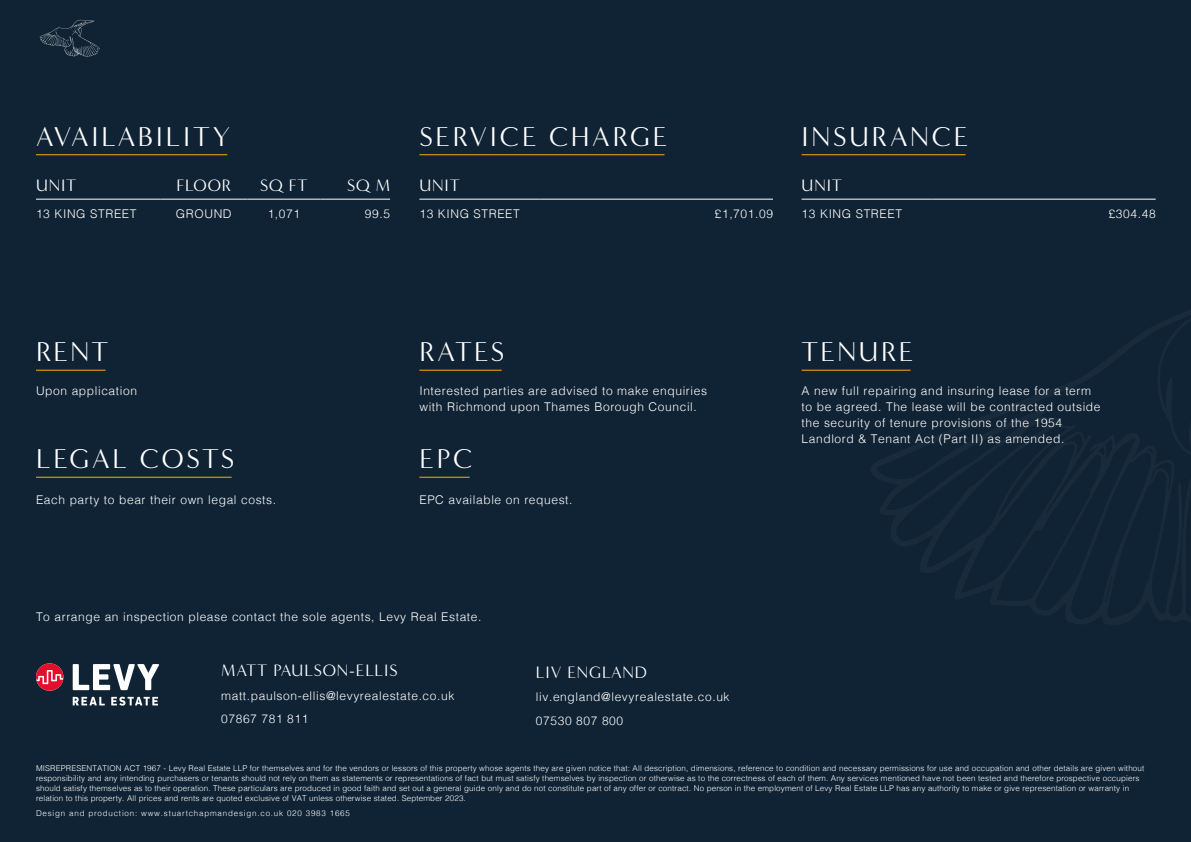
<style>
.page{position:relative;width:1191px;height:842px;background:#102334}
.page>*{position:absolute;margin:0;border:0;box-sizing:border-box;transform-origin:0 0}
.t1{font:28px "Minerva Modern";letter-spacing:.1em;color:#fff}
.t2{font:17px "Minerva Modern";letter-spacing:.05em;color:#fff}
.t3{font:300 12px/16px "Helvetica";letter-spacing:.05em;color:#fff}
.t4{font:300 8px/10px "Helvetica";letter-spacing:.02em;color:#fff}
.t5{font:300 8px "Helvetica";letter-spacing:.1em;color:#fff}
</style>
<div class="page">
<svg style="left:73px;top:664px;width:86px;height:26px"></svg>
<svg style="left:73px;top:697px;width:32px;height:8px"></svg>
<svg style="left:111px;top:697px;width:47px;height:9px"></svg>
<svg style="left:36px;top:663px;width:27px;height:28px"></svg>
<hr style="left:36px;top:154px;width:191px;height:1px;background:#ffae00">
<hr style="left:36px;top:199px;width:124px;height:1px;background:#fff">
<hr style="left:160px;top:199px;width:87px;height:1px;background:#fff">
<hr style="left:247px;top:199px;width:73px;height:1px;background:#fff">
<hr style="left:320px;top:199px;width:70px;height:1px;background:#fff">
<hr style="left:419px;top:154px;width:245px;height:1px;background:#ffae00">
<hr style="left:419px;top:199px;width:121px;height:1px;background:#fff">
<hr style="left:540px;top:199px;width:233px;height:1px;background:#fff">
<hr style="left:801px;top:154px;width:164px;height:1px;background:#ffae00">
<hr style="left:801px;top:199px;width:131px;height:1px;background:#fff">
<hr style="left:932px;top:199px;width:223px;height:1px;background:#fff">
<hr style="left:36px;top:370px;width:70px;height:1px;background:#ffae00">
<hr style="left:419px;top:370px;width:82px;height:1px;background:#ffae00">
<hr style="left:801px;top:370px;width:109px;height:1px;background:#ffae00">
<hr style="left:36px;top:477px;width:196px;height:1px;background:#ffae00">
<hr style="left:419px;top:477px;width:50px;height:1px;background:#ffae00">
<svg style="left:40px;top:20px;width:60px;height:37px"></svg>
<h1 class="t1" style="left:36px;top:120px;width:196px">AVAILABILITY</h1>
<h2 class="t2" style="left:36px;top:176px;width:42px">UNIT</h2>
<h2 class="t2" style="left:176px;top:176px;width:56px">FLOOR</h2>
<h2 class="t2" style="left:260px;top:176px;width:49px">SQ FT</h2>
<h2 class="t2" style="left:347px;top:176px;width:44px">SQ M</h2>
<h3 class="t3" style="left:36px;top:205px;width:102px">13 KING STREET</h3>
<h3 class="t3" style="left:176px;top:205px;width:57px">GROUND</h3>
<h3 class="t3" style="left:268px;top:205px;width:34px">1,071</h3>
<h3 class="t3" style="left:365px;top:205px;width:27px">99.5</h3>
<h1 class="t1" style="left:419px;top:120px;width:249px">SERVICE CHARGE</h1>
<h2 class="t2" style="left:419px;top:176px;width:42px">UNIT</h2>
<h3 class="t3" style="left:419px;top:205px;width:102px">13 KING STREET</h3>
<h3 class="t3" style="left:715px;top:205px;width:60px">£1,701.09</h3>
<h1 class="t1" style="left:801px;top:120px;width:168px">INSURANCE</h1>
<h2 class="t2" style="left:801px;top:176px;width:42px">UNIT</h2>
<h3 class="t3" style="left:801px;top:205px;width:102px">13 KING STREET</h3>
<h3 class="t3" style="left:1108px;top:205px;width:48px">£304.48</h3>
<h1 class="t1" style="left:36px;top:336px;width:74px">RENT</h1>
<h1 class="t1" style="left:419px;top:336px;width:87px">RATES</h1>
<h3 class="t3" style="left:36px;top:382px;width:103px">Upon application</h3>
<h3 class="t3" style="left:419px;top:382px;width:289px">Interested parties are advised to make enquiries with Richmond upon Thames Borough Council.</h3>
<h1 class="t1" style="left:36px;top:443px;width:200px">LEGAL COSTS</h1>
<h1 class="t1" style="left:419px;top:443px;width:55px">EPC</h1>
<h3 class="t3" style="left:36px;top:491px;width:242px">Each party to bear their own legal costs.</h3>
<h3 class="t3" style="left:419px;top:491px;width:155px">EPC available on request.</h3>
<h3 class="t3" style="left:36px;top:608px;width:447px">To arrange an inspection please contact the sole agents, Levy Real Estate.</h3>
<h2 class="t2" style="left:221px;top:661px;width:178px">MATT PAULSON-ELLIS</h2>
<h3 class="t3" style="left:221px;top:683px;width:235px;line-height:23.7px">matt.paulson-ellis@levyrealestate.co.uk<br>07867 781 811</h3>
<h2 class="t2" style="left:536px;top:662px;width:112px">LIV ENGLAND</h2>
<h3 class="t3" style="left:536px;top:684px;width:195px;line-height:23.7px">liv.england@levyrealestate.co.uk<br>07530 807 800</h3>
<h1 class="t1" style="left:801px;top:336px;width:113px">TENURE</h1>
<h3 class="t3" style="left:801px;top:382px;width:300px">A new full repairing and insuring lease for a term to be agreed. The lease will be contracted outside the security of tenure provisions of the 1954<br>Landlord &amp; Tenant Act (Part II) as amended.</h3>
<p class="t4" style="left:36px;top:762px;width:1109px">MISREPRESENTATION ACT 1967 - Levy Real Estate LLP for themselves and for the vendors or lessors of this property whose agents they are given notice that: All description, dimensions, reference to condition and necessary permissions for use and occupation and other details are given without responsibility and any intending purchasers or tenants should not rely on them as statements or representations of fact but must satisfy themselves by inspection or otherwise as to the correctness of each of them. Any services mentioned have not been tested and therefore prospective occupiers should satisfy themselves as to their operation. These particulars are produced in good faith and set out a general guide only and do not constitute part of any offer or contract. No person in the employment of Levy Real Estate LLP has any authority to make or give representation or warranty in relation to this property. All prices and rents are quoted exclusive of VAT unless otherwise stated. September 2023.</p>
<p class="t5" style="left:36px;top:807px;width:315px">Design and production: www.stuartchapmandesign.co.uk 020 3983 1665</p>
</div>
